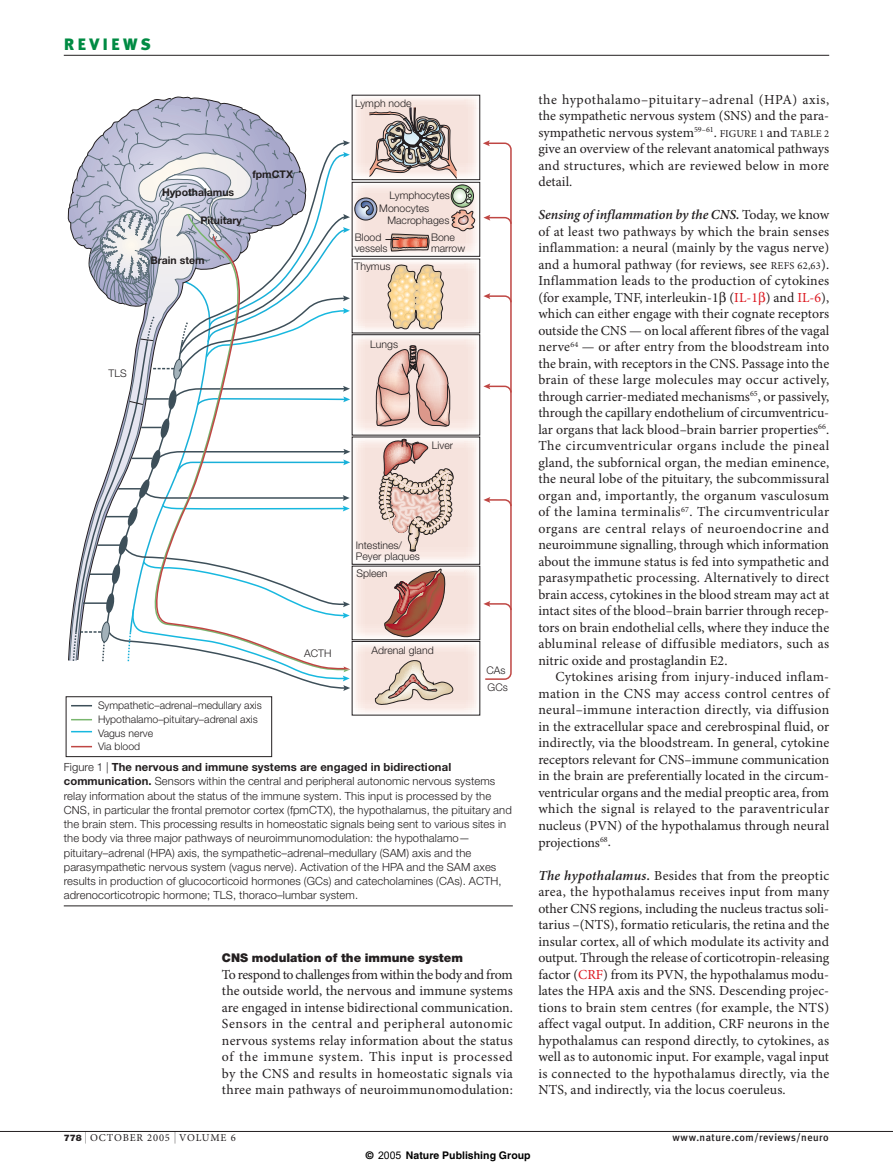
<style>
.page{position:relative;width:893px;height:1174px;background:#fff}
.page>*{position:absolute;margin:0;border:0;box-sizing:border-box;transform-origin:0 0}
.t1{font:900 16.5px "Meta Plus";letter-spacing:.19em;color:#008b43}
.t2{font:13.8px/16.5px "Minion Pro";letter-spacing:.01em;color:#231f20;text-align:justify}
.t3{font:900 12px "Helvetica Neue";color:#231f20}
.t4{font:300 11.25px/14.2px "Helvetica Neue";letter-spacing:.01em;color:#231f20}
.t5{font:300 10.5px/13.8px "Helvetica Neue";color:#231f20}
.t6{font:700 10.5px "Helvetica Neue";color:#231f20}
.t7{font:500 10.5px "Meta Plus";letter-spacing:.04em;color:#231f20}
.t8{font:700 10.5px "Helvetica";color:#000}
.t9{font:10.5px "Minion Pro";letter-spacing:.08em;color:#231f20}
.s1{font-weight:700}
.s2{font-size:10.5px}
.s3{font-weight:600;font-style:italic}
.s4{color:#dc1820}
.s5{font-family:"Helvetica Neue";font-weight:900;font-size:9px}
.s6{font-family:"Helvetica Neue";font-weight:100;font-size:12px}
.s7{font-family:"Arial";font-weight:400}
</style>
<div class="page">
<div style="left:66px;top:696px;width:206px;height:61px;border:1px solid #231f20"></div>
<svg style="left:71px;top:731px;width:21px;height:1px"></svg>
<svg style="left:71px;top:746px;width:21px;height:1px"></svg>
<svg style="left:70px;top:95px;width:442px;height:625px"></svg>
<hr style="left:0;top:1131px;width:893px;height:1px;background:#231f20">
<hr style="left:64px;top:55px;width:765px;height:1px;background:#231f20">
<hr style="left:64px;top:905px;width:449px;height:1px;background:#231f20">
<p class="t1" style="left:64px;top:38px;width:89px">REVIEWS</p>
<p class="t6" style="left:162px;top:188px;width:74px">Hypothalamus</p>
<p class="t6" style="left:200px;top:217px;width:43px">Pituitary</p>
<p class="t6" style="left:252px;top:170px;width:42px">fpmCTX</p>
<p class="t6" style="left:150px;top:257px;width:56px">Brain stem</p>
<p class="t5" style="left:109px;top:368px;width:20px">TLS</p>
<p class="t5" style="left:355px;top:97px;width:58px">Lymph node</p>
<p class="t5" style="left:379px;top:189px;width:72px;line-height:13.2px;text-indent:10px">Lymphocytes<br>Monocytes</p>
<p class="t5" style="left:387px;top:215px;width:64px">Macrophages</p>
<p class="t5" style="left:355px;top:233px;width:34px;line-height:10.9px">Blood vessels</p>
<p class="t5" style="left:355px;top:260px;width:37px">Thymus</p>
<p class="t5" style="left:370px;top:338px;width:29px">Lungs</p>
<p class="t5" style="left:431px;top:233px;width:36px;line-height:10.9px">Bone marrow</p>
<p class="t5" style="left:432px;top:439px;width:23px">Liver</p>
<p class="t5" style="left:98px;top:699px;width:165px">Sympathetic–adrenal–medullary axis<br>Hypothalamo–pituitary–adrenal axis<br>Vagus nerve<br>Via blood</p>
<p class="t5" style="left:356px;top:540px;width:66px;line-height:11.9px">Intestines/<br>Peyer plaques</p>
<p class="t5" style="left:356px;top:568px;width:33px">Spleen</p>
<p class="t5" style="left:304px;top:647px;width:29px">ACTH</p>
<p class="t5" style="left:372px;top:645px;width:64px">Adrenal gland</p>
<p class="t5" style="left:486px;top:662px;width:23px;line-height:16.8px">CAs<br>GCs</p>
<p class="t4" style="left:64px;top:761px;width:450px">Figure 1 | <span class="s1">The nervous and immune systems are engaged in bidirectional communication.</span> Sensors within the central and peripheral autonomic nervous systems relay information about the status of the immune system. This input is processed by the CNS, in particular the frontal premotor cortex (fpmCTX), the hypothalamus, the pituitary and the brain stem. This processing results in homeostatic signals being sent to various sites in the body via three major pathways of neuroimmunomodulation: the hypothalamo— pituitary–adrenal (HPA) axis, the sympathetic–adrenal–medullary (SAM) axis and the<br>para sympathetic nervous system (vagus nerve). Activation of the HPA and the SAM axes results in production of glucocorticoid hormones (GCs) and catecholamines (CAs). ACTH, adrenocorticotropic hormone; TLS, thoraco–lumbar system.</p>
<p class="t3" style="left:222px;top:953px;width:242px">CNS modulation of the immune system</p>
<p class="t2" style="left:222px;top:967px;width:292px">To respond to challenges from within the body and from the outside world, the nervous and immune systems are engaged in intense bidirectional communication.<br>Sensors in the central and peripheral autonomic nervous systems relay information about the status of the immune system. This input is processed by the CNS and results in homeostatic signals via three main pathways of neuroimmunomodulation:</p>
<p class="t2" style="left:538px;top:92px;width:292px">the hypothalamo–pituitary–adrenal (HPA) axis, the sympathetic nervous system (SNS) and the para&shy;sympathetic nervous system<sup>59–61</sup>. <span class="s2">FIGURE 1</span> and <span class="s2">TABLE 2 </span>give an overview of the relevant anatomical pathways and structures, which are reviewed below in more detail.</p>
<p class="t2" style="left:538px;top:208px;width:292px"><span class="s3">Sensing of inflammation by the CNS.</span> Today, we know of at least two pathways by which the brain senses inflammation: a neural (mainly by the vagus nerve) and a humoral pathway (for reviews, see <span class="s2">REFS 62,63</span>).<br>Inflammation leads to the production of cytokines (for example, TNF, interleukin-1 (<span class="s4">IL-1</span> ) and <span class="s4">IL-6</span>), which can either engage with their cognate receptors outside the CNS — on local afferent fibres of the vagal nerve<sup>64</sup> — or after entry from the bloodstream into the brain, with receptors in the CNS. Passage into the brain of these large molecules may occur actively, through carrier-mediated mechanisms<sup>65</sup>, or passively, through the capillary endothelium of circumventricu&shy;lar organs that lack blood–brain barrier properties<sup>66</sup>.<br>The circumventricular organs include the pineal gland, the subfornical organ, the median eminence, the neural lobe of the pituitary, the subcommissural organ and, importantly, the organum vasculosum of the lamina terminalis<sup>67</sup>. The circumventricular organs are central relays of neuroendocrine and neuro immune signalling, through which information about the immune status is fed into sympathetic and parasympathetic processing. Alternatively to direct brain access, cytokines in the blood stream may act at intact sites of the blood–brain barrier through recep&shy;tors on brain endothelial cells, where they induce the abluminal release of diffusible mediators, such as nitric oxide and prostaglandin E2.</p>
<p class="t2" style="left:538px;top:670px;width:292px;text-indent:17px">Cytokines arising from injury-induced inflam&shy;mation in the CNS may access control centres of neural–immune interaction directly, via diffusion in the extracellular space and cerebrospinal fluid, or indirectly, via the bloodstream. In general, cytokine receptors relevant for CNS–immune communication in the brain are preferentially located in the circum&shy;ventricular organs and the medial preoptic area, from which the signal is relayed to the paraventricular nucleus (PVN) of the hypothalamus through neural projections<sup>68</sup>.</p>
<p class="t2" style="left:538px;top:868px;width:292px"><span class="s3">The hypothalamus.</span> Besides that from the preoptic area, the hypothalamus receives input from many other CNS regions, including the nucleus tractus soli&shy;tarius –(NTS), formatio reticularis, the retina and the insular cortex, all of which modulate its activity and output. Through the release of corticotropin-releasing factor (<span class="s4">CRF</span>) from its PVN, the hypothalamus modu&shy;lates the HPA axis and the SNS. Descending projec&shy;tions to brain stem centres (for example, the NTS) affect vagal output. In addition, CRF neurons in the hypothalamus can respond directly, to cytokines, as well as to autonomic input. For example, vagal input is connected to the hypothalamus directly, via the NTS, and indirectly, via the locus coeruleus.</p>
<p class="t9" style="left:64px;top:1133px;width:173px"><span class="s5">778</span> <span class="s6">|</span> OCTOBER 2005 <span class="s6">|</span> VOLUME 6</p>
<p class="t7" style="left:672px;top:1133px;width:158px">www.nature.com/reviews/neuro</p>
<p class="t8" style="left:366px;top:1148px;width:166px">© <span class="s7">2005</span> Nature Publishing Group</p>
</div>
